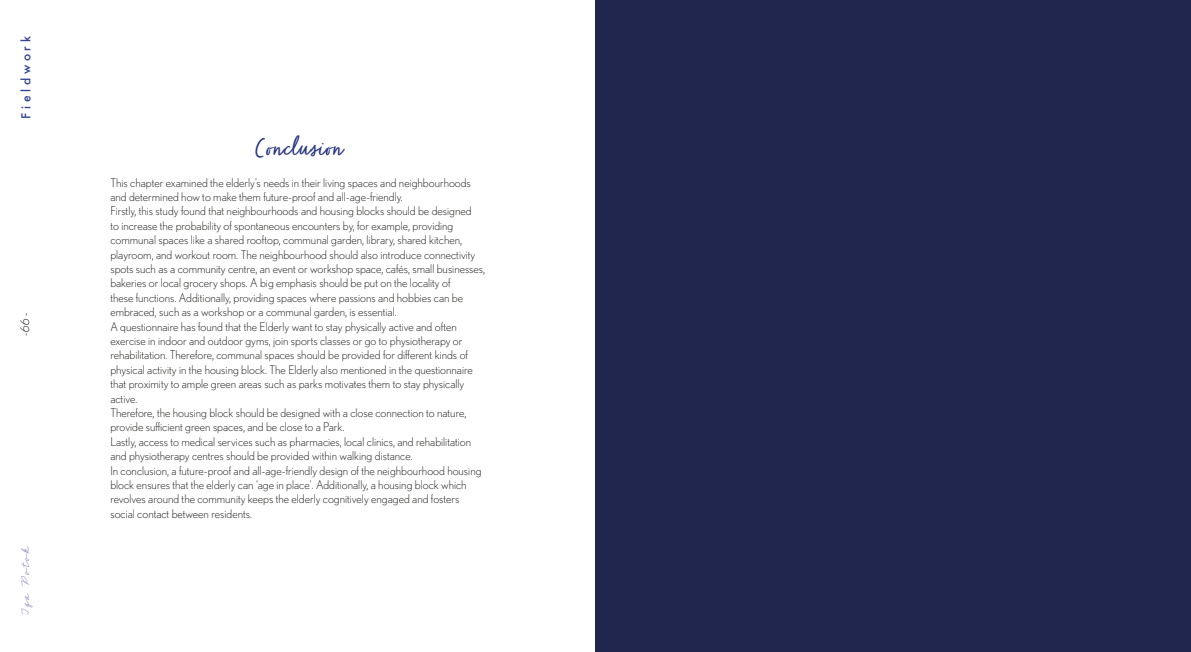
<style>
.page{position:relative;width:1191px;height:652px;background:#fff}
.page>*{position:absolute;margin:0;border:0;box-sizing:border-box;transform-origin:0 0}
.t1{font:30px "Zooja Light Pro";letter-spacing:.04em;color:#283583}
.t2{font:300 12px/14.4px "Nobel";color:#1d1d1b}
.t3{font:500 12px "Futura";color:#334496}
.t4{font:12px "Neonoir Slim";color:#877fbb}
.t5{font:italic 300 12px "Nobel";color:#1d1d1b}
</style>
<div class="page">
<div style="left:595px;top:0;width:596px;height:652px;background:#20264d"></div>
<p class="t3" style="left:18px;top:119px;width:84px;rotate:-90deg">F i e l d w o r k</p>
<p class="t5" style="left:18px;top:336px;width:25px;rotate:-90deg">-66 -</p>
<p class="t4" style="left:18px;top:614px;width:71px;rotate:-90deg">Iga Potok</p>
<p class="t1" style="left:254px;top:131px;width:89px">Conclusion</p>
<p class="t2" style="left:110px;top:175px;width:362px">This chapter examined the elderly’s needs in their living spaces and neighbourhoods and determined how to make them future-proof and all-age-friendly.</p>
<p class="t2" style="left:110px;top:204px;width:376px">Firstly, this study found that neighbourhoods and housing blocks should be designed<br>to increase the probability of spontaneous encounters by, for example, providing communal spaces like a shared rooftop, communal garden, library, shared kitchen, playroom, and workout room. The neighbourhood should also introduce connectivity spots such as a community centre, an event or workshop space, cafés, small businesses, bakeries or local grocery shops. A big emphasis should be put on the locality of<br>these functions. Additionally, providing spaces where passions and hobbies can be embraced, such as a workshop or a communal garden, is essential.</p>
<p class="t2" style="left:110px;top:319px;width:364px">A questionnaire has found that the Elderly want to stay physically active and often exercise in indoor and outdoor gyms, join sports classes or go to physiotherapy or rehabilitation. Therefore, communal spaces should be provided for different kinds of physical activity in the housing block. The Elderly also mentioned in the questionnaire that proximity to ample green areas such as parks motivates them to stay physically active.</p>
<p class="t2" style="left:110px;top:405px;width:357px">Therefore, the housing block should be designed with a close connection to nature, provide sufficient green spaces, and be close to a Park.</p>
<p class="t2" style="left:110px;top:434px;width:362px">Lastly, access to medical services such as pharmacies, local clinics, and rehabilitation and physiotherapy centres should be provided within walking distance.</p>
<p class="t2" style="left:110px;top:463px;width:373px">In conclusion, a future-proof and all-age-friendly design of the neighbourhood housing block ensures that the elderly can ‘age in place’. Additionally, a housing block which revolves around the community keeps the elderly cognitively engaged and fosters social contact between residents.</p>
</div>
